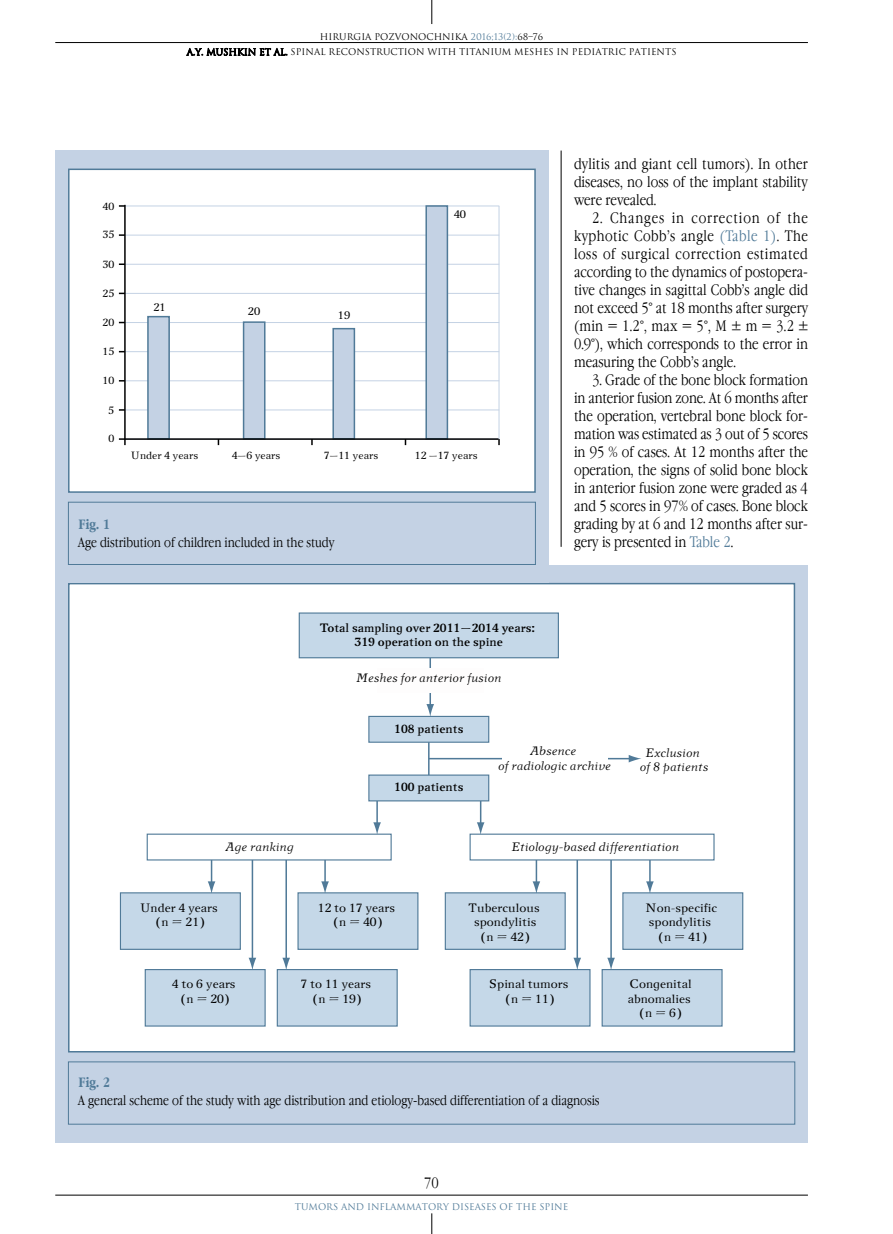
<style>
.page{position:relative;width:893px;height:1234px;background:#fff}
.page>*{position:absolute;margin:0;border:0;box-sizing:border-box;transform-origin:0 0}
.t1{font:300 15px/18px "Garamond Narrow C";color:#000;text-align:justify}
.t2{font:300 13.5px "Garamond Narrow C";color:#000}
.t3{font:700 13.5px "Garamond Narrow C";color:#507a98}
.t4{font:12.15px/14.5px "New Journal C";color:#000;text-align:center}
.t5{font:italic 12.15px/14.5px "New Journal C";color:#000;text-align:center}
.t6{font:700 12.15px/14.5px "New Journal C";color:#000;text-align:center}
.t7{font:10.95px "New Journal C";color:#000}
.t8{font:10.5px "New Journal C";color:#000}
.t9{font:9px/15.3px "Romul";color:#000;text-align:center}
.t10{font:9px "Romul";color:#507a98}
.s1{color:#507a98}
</style>
<div class="page">
<hr style="left:55px;top:1194px;width:753px;height:1px;background:#000">
<hr style="left:55px;top:42px;width:753px;height:1px;background:#000">
<svg style="left:432px;top:0;width:1px;height:24px"></svg>
<svg style="left:432px;top:1213px;width:1px;height:20px"></svg>
<svg style="left:186px;top:43px;width:101px;height:13px"></svg>
<hr style="left:561px;top:150px;width:1px;height:396px;background:#000">
<div style="left:55px;top:564px;width:753px;height:578px;background:#c4d2e4"></div>
<div style="left:68px;top:1061px;width:727px;height:63px;border:1px solid #507a98"></div>
<div style="left:69px;top:583px;width:725px;height:468px;background:#fff"></div>
<hr style="left:429px;top:757px;width:202px;height:2px;background:#507a98">
<svg style="left:629px;top:755px;width:12px;height:7px"></svg>
<div style="left:502px;top:736px;width:105px;height:44px;background:#fff"></div>
<hr style="left:429px;top:657px;width:2px;height:49px;background:#507a98">
<svg style="left:426px;top:704px;width:8px;height:11px"></svg>
<hr style="left:376px;top:800px;width:2px;height:24px;background:#507a98">
<svg style="left:373px;top:822px;width:8px;height:11px"></svg>
<svg style="left:477px;top:801px;width:7px;height:32px"></svg>
<svg style="left:533px;top:860px;width:7px;height:32px"></svg>
<hr style="left:576px;top:859px;width:2px;height:101px;background:#507a98">
<svg style="left:573px;top:957px;width:8px;height:11px"></svg>
<hr style="left:610px;top:859px;width:2px;height:101px;background:#507a98">
<svg style="left:607px;top:957px;width:8px;height:11px"></svg>
<hr style="left:649px;top:859px;width:2px;height:24px;background:#507a98">
<svg style="left:646px;top:881px;width:8px;height:11px"></svg>
<div style="left:377px;top:668px;width:106px;height:24px;background:#fefdfd"></div>
<div style="left:299px;top:613px;width:259px;height:44px;background:#c5d8e8"></div>
<div style="left:299px;top:612px;width:260px;height:46px;border:1px solid #507a98"></div>
<div style="left:369px;top:716px;width:120px;height:26px;background:#c5d8e8"></div>
<div style="left:368px;top:715px;width:121px;height:27px;border:1px solid #507a98"></div>
<div style="left:369px;top:775px;width:120px;height:25px;background:#c5d8e8"></div>
<div style="left:368px;top:774px;width:121px;height:27px;border:1px solid #507a98"></div>
<div style="left:445px;top:892px;width:120px;height:57px;background:#c5d8e8"></div>
<div style="left:445px;top:892px;width:121px;height:57px;border:1px solid #507a98"></div>
<div style="left:470px;top:833px;width:245px;height:27px;border:1px solid #507a98"></div>
<div style="left:147px;top:833px;width:245px;height:27px;border:1px solid #507a98"></div>
<div style="left:470px;top:969px;width:120px;height:56px;background:#c5d8e8"></div>
<div style="left:470px;top:968px;width:120px;height:58px;border:1px solid #507a98"></div>
<div style="left:602px;top:969px;width:120px;height:56px;background:#c5d8e8"></div>
<div style="left:602px;top:968px;width:121px;height:58px;border:1px solid #507a98"></div>
<div style="left:623px;top:892px;width:120px;height:57px;background:#c5d8e8"></div>
<div style="left:622px;top:892px;width:121px;height:57px;border:1px solid #507a98"></div>
<svg style="left:208px;top:859px;width:7px;height:33px"></svg>
<hr style="left:252px;top:859px;width:1px;height:101px;background:#507a98">
<svg style="left:249px;top:957px;width:7px;height:11px"></svg>
<hr style="left:285px;top:859px;width:2px;height:101px;background:#507a98">
<svg style="left:282px;top:957px;width:8px;height:11px"></svg>
<hr style="left:324px;top:859px;width:2px;height:24px;background:#507a98">
<svg style="left:321px;top:881px;width:8px;height:11px"></svg>
<div style="left:120px;top:892px;width:120px;height:57px;background:#c5d8e8"></div>
<div style="left:120px;top:892px;width:121px;height:57px;border:1px solid #507a98"></div>
<div style="left:145px;top:969px;width:120px;height:56px;background:#c5d8e8"></div>
<div style="left:145px;top:968px;width:121px;height:58px;border:1px solid #507a98"></div>
<div style="left:277px;top:969px;width:120px;height:56px;background:#c5d8e8"></div>
<div style="left:277px;top:968px;width:121px;height:58px;border:1px solid #507a98"></div>
<div style="left:298px;top:892px;width:120px;height:57px;background:#c5d8e8"></div>
<div style="left:297px;top:892px;width:121px;height:57px;border:1px solid #507a98"></div>
<hr style="left:428px;top:742px;width:2px;height:33px;background:#507a98">
<div style="left:68px;top:582px;width:727px;height:470px;border:2px solid #507a98"></div>
<div style="left:55px;top:150px;width:494px;height:432px;background:#c4d2e4"></div>
<div style="left:69px;top:169px;width:466px;height:323px;background:#fff"></div>
<hr style="left:125px;top:205px;width:374px;height:1px;background:#c4d2e4">
<hr style="left:125px;top:235px;width:374px;height:1px;background:#c4d2e4">
<hr style="left:125px;top:264px;width:374px;height:1px;background:#c4d2e4">
<hr style="left:125px;top:293px;width:374px;height:1px;background:#c4d2e4">
<hr style="left:125px;top:322px;width:374px;height:1px;background:#c4d2e4">
<hr style="left:125px;top:351px;width:374px;height:1px;background:#c4d2e4">
<hr style="left:125px;top:380px;width:374px;height:1px;background:#c4d2e4">
<hr style="left:125px;top:409px;width:374px;height:1px;background:#c4d2e4">
<hr style="left:499px;top:206px;width:1px;height:233px;background:#c4d2e4">
<hr style="left:124px;top:205px;width:2px;height:234px;background:#000">
<svg style="left:119px;top:205px;width:6px;height:2px"></svg>
<svg style="left:119px;top:438px;width:7px;height:7px"></svg>
<div style="left:148px;top:316px;width:21px;height:122px;background:#c4d2e4"></div>
<div style="left:147px;top:316px;width:23px;height:123px;border:2px solid #507a98"></div>
<div style="left:244px;top:322px;width:21px;height:116px;background:#c4d2e4"></div>
<div style="left:243px;top:321px;width:22px;height:118px;border:2px solid #507a98"></div>
<div style="left:333px;top:328px;width:21px;height:110px;background:#c4d2e4"></div>
<div style="left:332px;top:328px;width:23px;height:111px;border:2px solid #507a98"></div>
<div style="left:426px;top:206px;width:21px;height:232px;background:#c4d2e4"></div>
<div style="left:425px;top:205px;width:23px;height:234px;border:2px solid #507a98"></div>
<hr style="left:124px;top:438px;width:375px;height:2px;background:#000">
<div style="left:68px;top:168px;width:468px;height:324px;border:2px solid #507a98"></div>
<div style="left:68px;top:501px;width:468px;height:63px;border:1px solid #507a98"></div>
<p class="t9" style="left:187px;top:29px;width:491px">HIRURGIA POZVONOCHNIKA <span class="s1">2016;13(2):</span>68–76<br>A.Y. MUSHKIN ET AL. SPINAL RECONSTRUCTION WITH TITANIUM MESHES IN PEDIATRIC PATIENTS</p>
<p class="t8" style="left:102px;top:200px;width:13px">40</p>
<p class="t8" style="left:102px;top:228px;width:13px">35</p>
<p class="t8" style="left:102px;top:257px;width:13px">30</p>
<p class="t8" style="left:102px;top:287px;width:13px">25</p>
<p class="t8" style="left:102px;top:316px;width:13px">20</p>
<p class="t8" style="left:102px;top:345px;width:13px">15</p>
<p class="t8" style="left:102px;top:374px;width:13px">10</p>
<p class="t8" style="left:108px;top:404px;width:7px">5</p>
<p class="t8" style="left:109px;top:432px;width:7px">0</p>
<p class="t7" style="left:153px;top:300px;width:14px">21</p>
<p class="t7" style="left:248px;top:304px;width:14px">20</p>
<p class="t7" style="left:338px;top:308px;width:14px">19</p>
<p class="t7" style="left:454px;top:207px;width:14px">40</p>
<p class="t8" style="left:131px;top:449px;width:69px">Under 4 years</p>
<p class="t8" style="left:232px;top:449px;width:50px">4–6 years</p>
<p class="t8" style="left:324px;top:449px;width:56px">7–11 years</p>
<p class="t8" style="left:415px;top:449px;width:64px">12 –17 years</p>
<p class="t3" style="left:78px;top:516px;width:33px">Fig. 1</p>
<p class="t2" style="left:78px;top:534px;width:258px">Age distribution of children included in the study</p>
<p class="t6" style="left:320px;top:620px;width:217px">Total sampling over 2011–2014 years:<br>319 operation on the spine</p>
<p class="t5" style="left:356px;top:670px;width:147px">Meshes for anterior fusion</p>
<p class="t6" style="left:394px;top:721px;width:70px">108 patients</p>
<p class="t1" style="left:574px;top:155px;width:235px">dylitis and giant cell tumors). In other diseases, no loss of the implant stability were revealed.</p>
<p class="t1" style="left:574px;top:209px;width:235px;text-indent:18px">2. Changes in correction of the kyphotic Cobb’s angle <span class="s1">(Table 1)</span>. The loss of surgical correction estimated according to the dynamics of postopera&shy;tive changes in sagittal Cobb’s angle did not exceed 5° at 18 months after surgery (min = 1.2°, max = 5°, M ± m = 3.2 ± 0.9°), which corresponds to the error in measuring the Cobb’s angle.</p>
<p class="t1" style="left:574px;top:371px;width:235px;text-indent:18px">3. Grade of the bone block formation in anterior fusion zone. At 6 months after the operation, vertebral bone block for&shy;mation was estimated as 3 out of 5 scores in 95 % of cases. At 12 months after the operation, the signs of solid bone block in anterior fusion zone were graded as 4 and 5 scores in 97% of cases. Bone block grading by at 6 and 12 months after sur&shy;gery is presented in <span class="s1">Table 2</span>.</p>
<p class="t6" style="left:394px;top:779px;width:70px">100 patients</p>
<p class="t5" style="left:498px;top:743px;width:114px">Absence<br>of radiologic archive</p>
<p class="t5" style="left:640px;top:745px;width:70px">Exclusion<br>of 8 patients</p>
<p class="t5" style="left:226px;top:839px;width:70px">Age ranking</p>
<p class="t5" style="left:511px;top:839px;width:169px">Etiology-based differentiation</p>
<p class="t4" style="left:140px;top:899px;width:79px">Under 4 years (n = 21)</p>
<p class="t4" style="left:318px;top:899px;width:79px">12 to 17 years (n = 40)</p>
<p class="t4" style="left:172px;top:976px;width:65px">4 to 6 years (n = 20)</p>
<p class="t4" style="left:301px;top:976px;width:72px">7 to 11 years (n = 19)</p>
<p class="t4" style="left:646px;top:899px;width:73px">Non-specific spondylitis (n = 41)</p>
<p class="t4" style="left:468px;top:899px;width:73px">Tuberculous spondylitis (n = 42)</p>
<p class="t4" style="left:489px;top:976px;width:81px">Spinal tumors (n = 11)</p>
<p class="t4" style="left:628px;top:976px;width:66px">Congenital abnomalies (n = 6)</p>
<p class="t3" style="left:78px;top:1074px;width:33px">Fig. 2</p>
<p class="t2" style="left:78px;top:1092px;width:523px">A general scheme of the study with age distribution and etiology-based differentiation of a diagnosis</p>
<p class="t1" style="left:424px;top:1173px;width:16px">70</p>
<p class="t10" style="left:295px;top:1200px;width:275px">TUMORS AND INFLAMMATORY DISEASES OF THE SPINE</p>
</div>
